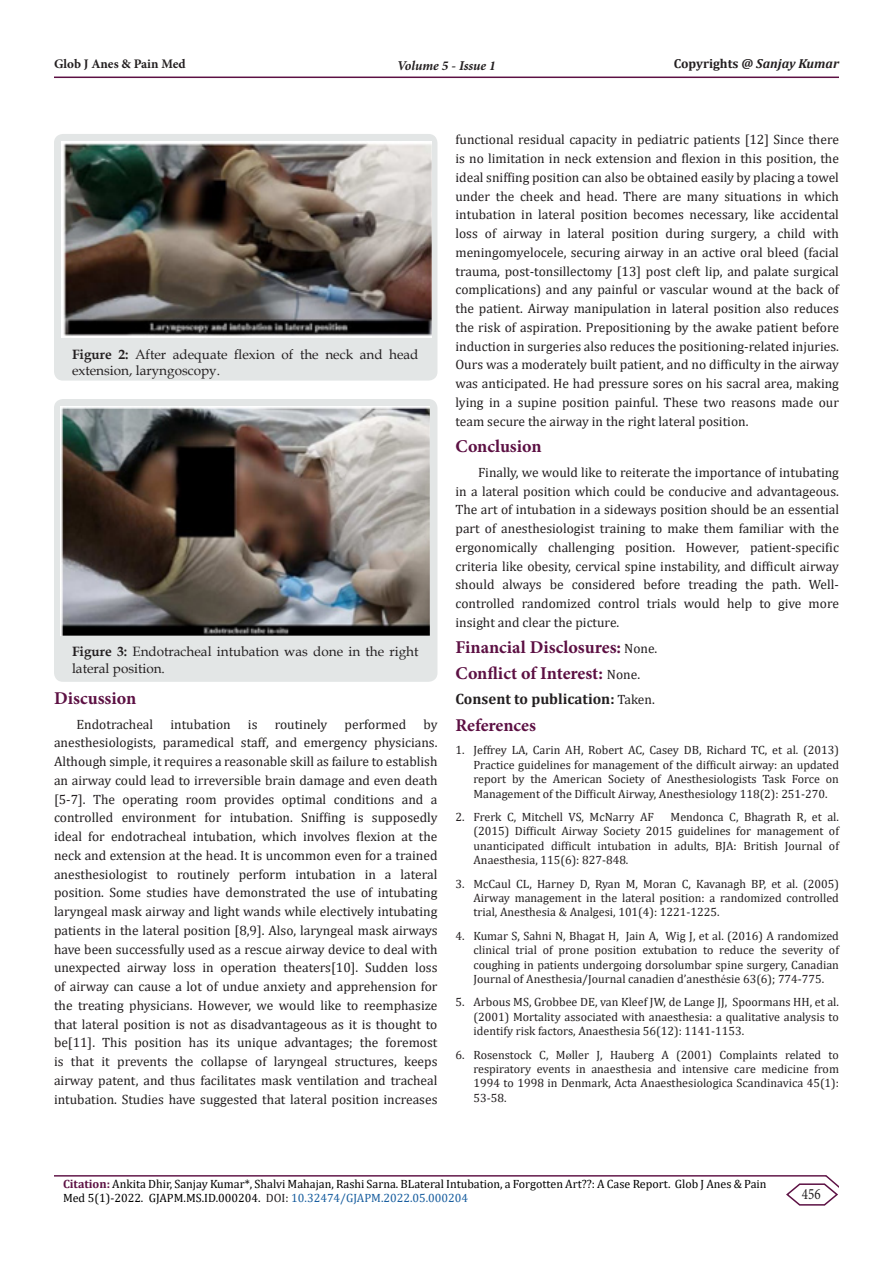
<style>
.page{position:relative;width:893px;height:1263px;background:#fff}
.page>*{position:absolute;margin:0;border:0;box-sizing:border-box;transform-origin:0 0}
.t1{font:700 18px "Minion Pro";color:#5c1043}
.t2{font:15.75px "Minion Pro";color:#231f20;scale:.83 1}
.t3{font:700 15px "Cambria";color:#231f20}
.t4{font:13.5px/18.8px "Cambria";color:#231f20;text-align:justify}
.t5{font:13.5px/16.2px "Book Antiqua";color:#231f20}
.t6{font:italic 700 13.5px "Minion Pro";letter-spacing:-.005em;color:#231f20}
.t7{font:700 13.05px "Cambria";color:#231f20}
.t8{font:700 13.05px "Minion Pro";color:#231f20}
.t9{font:12px/14.4px "Cambria";color:#231f20;text-align:justify}
.t10{font:12px/14.4px "Cambria";color:#000}
.s1{font-style:italic}
.s2{font-weight:700}
.s3{font-family:"Cambria";font-weight:400;font-size:13.5px;color:#231f20}
.s4{font-weight:400;font-size:13.5px}
.s5{font-family:"Times New Roman"}
.s6{font-weight:700;color:#5c1043}
.s7{color:#231f20}
.s8{color:#175d9e}
</style>
<div class="page">
<hr style="left:54px;top:1175px;width:772px;height:1px;background:#5c1043">
<hr style="left:54px;top:77px;width:785px;height:1px;background:#5c1043">
<svg style="left:785px;top:1175px;width:54px;height:31px"></svg>
<div style="left:54px;top:134px;width:383px;height:247px;background:#e3e6e6;border-radius:9px"></div>
<img style="left:61px;top:142px;width:371px;height:196px">
<div style="left:54px;top:399px;width:383px;height:283px;background:#e3e6e6;border-radius:9px"></div>
<img style="left:60px;top:407px;width:370px;height:228px">
<p class="t8" style="left:54px;top:55px;width:133px">Glob J Anes &amp; Pain Med</p>
<p class="t6" style="left:397px;top:56px;width:100px">Volume 5 - Issue 1</p>
<p class="t7" style="left:674px;top:54px;width:167px">Copyrights @ <span class="s1">Sanjay Kumar</span></p>
<p class="t5" style="left:72px;top:346px;width:348px"><span class="s2">Figure 2:</span> After adequate flexion of the neck and head extension, laryngoscopy.</p>
<p class="t5" style="left:72px;top:643px;width:348px"><span class="s2">Figure 3:</span> Endotracheal intubation was done in the right lateral position.</p>
<p class="t1" style="left:54px;top:685px;width:84px">Discussion</p>
<p class="t4" style="left:76px;top:715px;width:78px">Endotracheal</p>
<p class="t4" style="left:170px;top:715px;width:62px">intubation</p>
<p class="t4" style="left:248px;top:715px;width:11px">is</p>
<p class="t4" style="left:275px;top:715px;width:54px">routinely</p>
<p class="t4" style="left:345px;top:715px;width:63px">performed</p>
<p class="t4" style="left:54px;top:715px;width:385px;text-indent:369px">by anesthesiologists, paramedical staff, and emergency physicians.<br>Although simple, it requires a reasonable skill as failure to establish an airway could lead to irreversible brain damage and even death [5-7]. The operating room provides optimal conditions and a controlled environment for intubation. Sniffing is supposedly ideal for endotracheal intubation, which involves flexion at the neck and extension at the head. It is uncommon even for a trained anesthesiologist to routinely perform intubation in a lateral position. Some studies have demonstrated the use of intubating laryngeal mask airway and light wands while electively intubating patients in the lateral position [8,9]. Also, laryngeal mask airways have been successfully used as a rescue airway device to deal with unexpected airway loss in operation theaters[10]. Sudden loss of airway can cause a lot of undue anxiety and apprehension for the treating physicians. However, we would like to reemphasize that lateral position is not as disadvantageous as it is thought to be[11]. This position has its unique advantages; the foremost is that it prevents the collapse of laryngeal structures, keeps airway patent, and thus facilitates mask ventilation and tracheal intubation. Studies have suggested that lateral position increases</p>
<p class="t4" style="left:455px;top:130px;width:385px">functional residual capacity in pediatric patients [12] Since there is no limitation in neck extension and flexion in this position, the ideal sniffing position can also be obtained easily by placing a towel under the cheek and head. There are many situations in which intubation in lateral position becomes necessary, like accidental loss of airway in lateral position during surgery, a child with meningomyelocele, securing airway in an active oral bleed (facial trauma, post-tonsillectomy [13] post cleft lip, and palate surgical complications) and any painful or vascular wound at the back of the patient. Airway manipulation in lateral position also reduces the risk of aspiration. Prepositioning by the awake patient before induction in surgeries also reduces the positioning-related injuries.<br>Ours was a moderately built patient, and no difficulty in the airway was anticipated. He had pressure sores on his sacral area, making lying in a supine position painful. These two reasons made our team secure the airway in the right lateral position.</p>
<p class="t1" style="left:455px;top:434px;width:88px">Conclusion</p>
<p class="t4" style="left:455px;top:463px;width:385px;text-indent:22px">Finally, we would like to reiterate the importance of intubating in a lateral position which could be conducive and advantageous.<br>The art of intubation in a sideways position should be an essential part of anesthesiologist training to make them familiar with the ergonomically challenging position. However, patient-specific criteria like obesity, cervical spine instability, and difficult airway should always be considered before treading the path. Well&shy;controlled randomized control trials would help to give more insight and clear the picture.</p>
<p class="t1" style="left:455px;top:635px;width:203px">Financial Disclosures: <span class="s3">None.</span></p>
<p class="t1" style="left:455px;top:661px;width:186px">Conflict of Interest: <span class="s3">None.</span></p>
<p class="t3" style="left:455px;top:688px;width:201px">Consent to publication: <span class="s4">Taken.</span></p>
<p class="t1" style="left:455px;top:713px;width:82px">References</p>
<p class="t9" style="left:473px;top:743px;width:367px;text-indent:-18px">1. Jeffrey LA, Carin AH, Robert AC, Casey DB, Richard TC, et al. (2013)<br>Practice guidelines for management of the difficult airway: an updated report by the American Society of Anesthesiologists Task Force on Management of the Difficult Airway, Anesthesiology 118(2): 251-270.</p>
<p class="t9" style="left:455px;top:810px;width:200px">2. Frerk C, Mitchell VS, McNarry AF</p>
<p class="t9" style="left:473px;top:810px;width:367px;text-indent:197px">Mendonca C, Bhagrath R, et al. (2015) Difficult Airway Society 2015 guidelines for management of unanticipated difficult intubation in adults, BJA: British Journal of Anaesthesia, 115(6): 827-848.</p>
<p class="t9" style="left:473px;top:876px;width:367px;text-indent:-18px">3. McCaul CL, Harney D, Ryan M, Moran C, Kavanagh BP, et al. (2005)<br>Airway management in the lateral position: a randomized controlled trial, Anesthesia &amp; Analgesi, 101(4): 1221-1225.</p>
<p class="t9" style="left:473px;top:928px;width:367px;text-indent:-18px">4. Kumar S, Sahni N, Bhagat H, Jain A, Wig J, et al. (2016) A randomized clinical trial of prone position extubation to reduce the severity of coughing in patients undergoing dorsolumbar spine surgery, Canadian Journal of Anesthesia/Journal canadien d’anesth<span class="s5">é</span>sie 63(6); 774-775.</p>
<p class="t9" style="left:473px;top:995px;width:367px;text-indent:-18px">5. Arbous MS, Grobbee DE, van Kleef JW, de Lange JJ, Spoormans HH, et al. (2001) Mortality associated with anaesthesia: a qualitative analysis to identify risk factors, Anaesthesia 56(12): 1141-1153.</p>
<p class="t9" style="left:473px;top:1047px;width:367px;text-indent:-18px">6. Rosenstock C, M<span class="s5">ø</span>ller J, Hauberg A (2001) Complaints related to respiratory events in anaesthesia and intensive care medicine from 1994 to 1998 in Denmark, Acta Anaesthesiologica Scandinavica 45(1):<br>53-58.</p>
<p class="t10" style="left:63px;top:1176px;width:705px"><span class="s6">Citation:</span> Ankita Dhir, Sanjay Kumar*, Shalvi Mahajan, Rashi Sarna. BLateral Intubation, a Forgotten Art??: A Case Report. Glob J Anes &amp; Pain<br>Med 5(1)-2022. GJAPM.MS.ID.000204. <span class="s7">DOI:</span> <span class="s8">10.32474/GJAPM.2022.05.000204</span></p>
<p class="t2" style="left:802px;top:1184px;width:24px">456</p>
</div>
